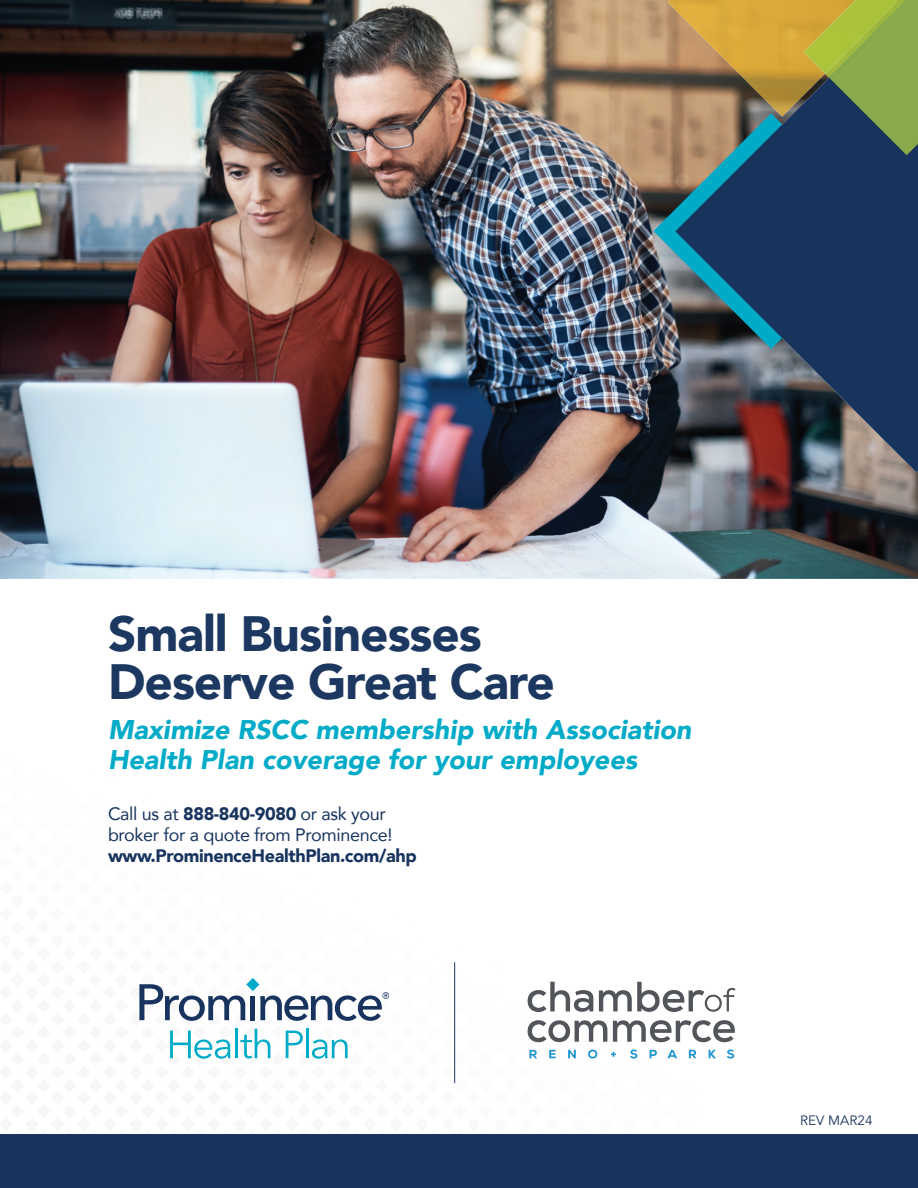
<style>
.page{position:relative;width:918px;height:1188px;background:#fff}
.page>*{position:absolute;margin:0;border:0;box-sizing:border-box;transform-origin:0 0}
.t1{font:900 49.5px/48px "Avenir";letter-spacing:-.02em;color:#1c3860}
.t2{font:italic 900 27px/30px "Avenir";color:#00abc8}
.t3{font:18px/21px "Avenir";letter-spacing:-.02em;color:#18345e}
.t4{font:900 18px "Avenir";letter-spacing:-.02em;color:#18345e}
.t5{font:13.5px "Avenir";color:#1a345d}
.s1{font-weight:900}
</style>
<div class="page">
<div style="left:0;top:1134px;width:918px;height:54px;background:#1a345d"></div>
<img style="left:0;top:0;width:918px;height:579px">
<svg style="left:170px;top:1031px;width:61px;height:28px"></svg>
<hr style="left:235px;top:1029px;width:2px;height:29px;background:#00abc8">
<svg style="left:240px;top:1029px;width:30px;height:29px"></svg>
<svg style="left:286px;top:1031px;width:17px;height:27px"></svg>
<hr style="left:306px;top:1029px;width:3px;height:29px;background:#00abc8">
<svg style="left:312px;top:1039px;width:36px;height:20px"></svg>
<svg style="left:139px;top:978px;width:250px;height:43px"></svg>
<svg style="left:528px;top:982px;width:65px;height:30px"></svg>
<svg style="left:599px;top:982px;width:137px;height:30px"></svg>
<svg style="left:528px;top:1020px;width:79px;height:22px"></svg>
<svg style="left:613px;top:1020px;width:122px;height:22px"></svg>
<svg style="left:530px;top:1050px;width:7px;height:8px"></svg>
<svg style="left:549px;top:1050px;width:7px;height:8px"></svg>
<svg style="left:568px;top:1050px;width:8px;height:8px"></svg>
<svg style="left:588px;top:1050px;width:9px;height:9px"></svg>
<svg style="left:611px;top:1052px;width:5px;height:5px"></svg>
<svg style="left:630px;top:1050px;width:7px;height:9px"></svg>
<svg style="left:650px;top:1050px;width:7px;height:8px"></svg>
<svg style="left:667px;top:1050px;width:10px;height:8px"></svg>
<svg style="left:689px;top:1050px;width:7px;height:8px"></svg>
<svg style="left:709px;top:1050px;width:7px;height:8px"></svg>
<svg style="left:727px;top:1050px;width:7px;height:9px"></svg>
<img style="left:667px;top:0;width:8px;height:113px">
<img style="left:653px;top:113px;width:22px;height:236px">
<svg style="left:675px;top:0;width:243px;height:472px;background:#49555e"></svg>
<img style="left:804px;top:0;width:25px;height:74px">
<svg style="left:829px;top:0;width:89px;height:155px;background:#76934b"></svg>
<hr style="left:454px;top:962px;width:1px;height:121px;background:#17355e">
<h1 class="t1" style="left:108px;top:609px;width:448px">Small Businesses<br>Deserve Great Care</h1>
<p class="t2" style="left:108px;top:714px;width:585px">Maximize RSCC membership with Association<br>Health Plan coverage for your employees</p>
<p class="t3" style="left:108px;top:803px;width:286px">Call us at <span class="s1">888-840-9080</span> or ask your broker for a quote from Prominence!</p>
<p class="t4" style="left:108px;top:841px;width:310px">www.ProminenceHealthPlan.com/ahp</p>
<p class="t5" style="left:800px;top:1112px;width:74px">REV MAR24</p>
</div>
